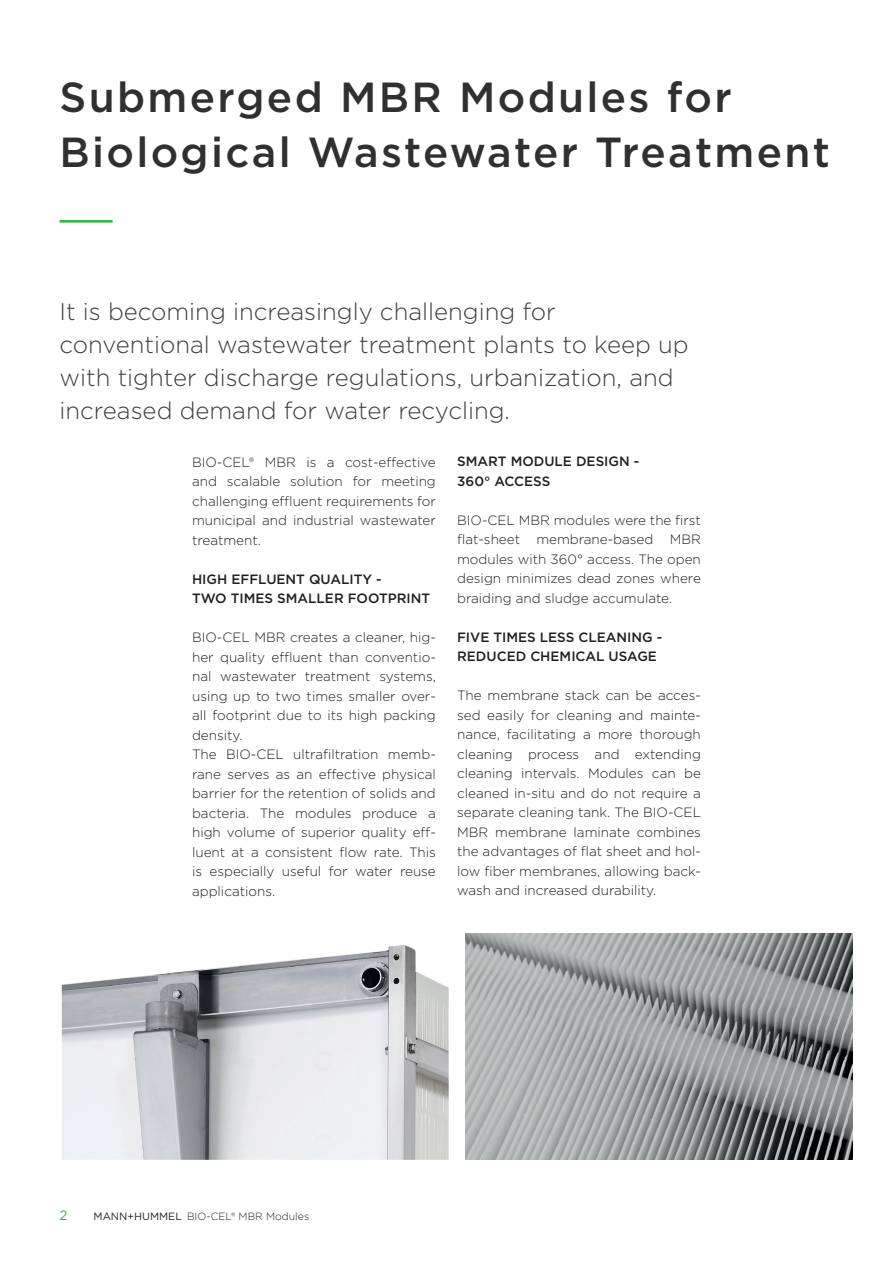
<style>
.page{position:relative;width:893px;height:1263px;background:#fff}
.page>*{position:absolute;margin:0;border:0;box-sizing:border-box;transform-origin:0 0}
.t1{font:500 42px/55.5px "Gotham";letter-spacing:.055em;color:#312f30}
.t2{font:300 24px/33px "Gotham";color:#3e3e3f}
.t3{font:300 13.5px/19.5px "Gotham";color:#231f20;text-align:justify}
.t4{font:500 13.5px/19.5px "Gotham";color:#231f20}
.t5{font:13.5px "Gotham";color:#3ab54a}
.t6{font:300 10.5px "Gotham";color:#231f20}
.s1{font-weight:400}
</style>
<div class="page">
<hr style="left:60px;top:220px;width:53px;height:3px;background:#3ab54a">
<img style="left:62px;top:945px;width:387px;height:215px">
<img style="left:466px;top:933px;width:386px;height:227px">
<h1 class="t1" style="left:60px;top:68px;width:772px">Submerged MBR Modules for<br>Biological Wastewater Treatment</h1>
<h2 class="t2" style="left:60px;top:294px;width:631px">It is becoming increasingly challenging for conventional wastewater treatment plants to keep up with tighter discharge regulations, urbanization, and increased demand for water recycling.</h2>
<p class="t3" style="left:192px;top:452px;width:245px">BIO-CEL® MBR is a cost-effective and scalable solution for meeting challenging effluent requirements for municipal and industrial wastewater treatment.</p>
<p class="t4" style="left:192px;top:569px;width:240px">HIGH EFFLUENT QUALITY -<br>TWO TIMES SMALLER FOOTPRINT</p>
<p class="t3" style="left:192px;top:627px;width:245px;text-align:left">BIO-CEL MBR creates a cleaner, hig&shy;her quality effluent than conventio&shy;nal wastewater treatment systems, using up to two times smaller over&shy;all footprint due to its high packing density.<br>The BIO-CEL ultrafiltration memb&shy;rane serves as an effective physical barrier for the retention of solids and bacteria. The modules produce a high volume of superior quality eff&shy;luent at a consistent flow rate. This is especially useful for water reuse applications.</p>
<p class="t4" style="left:457px;top:452px;width:184px">SMART MODULE DESIGN -<br>360° ACCESS</p>
<p class="t3" style="left:457px;top:510px;width:245px">BIO-CEL MBR modules were the first flat-sheet membrane-based MBR modules with 360° access. The open design minimizes dead zones where braiding and sludge accumulate.</p>
<p class="t4" style="left:457px;top:627px;width:207px">FIVE TIMES LESS CLEANING -<br>REDUCED CHEMICAL USAGE</p>
<p class="t3" style="left:457px;top:686px;width:245px">The membrane stack can be acces&shy;sed easily for cleaning and mainte&shy;nance, facilitating a more thorough cleaning process and extending cleaning intervals. Modules can be cleaned in-situ and do not require a separate cleaning tank. The BIO-CEL MBR membrane laminate combines the advantages of flat sheet and hol&shy;low fiber membranes, allowing back&shy;wash and increased durability.</p>
<p class="t5" style="left:60px;top:1207px;width:10px">2</p>
<p class="t6" style="left:94px;top:1210px;width:217px"><span class="s1">MANN+HUMMEL</span> BIO-CEL® MBR Modules</p>
</div>
